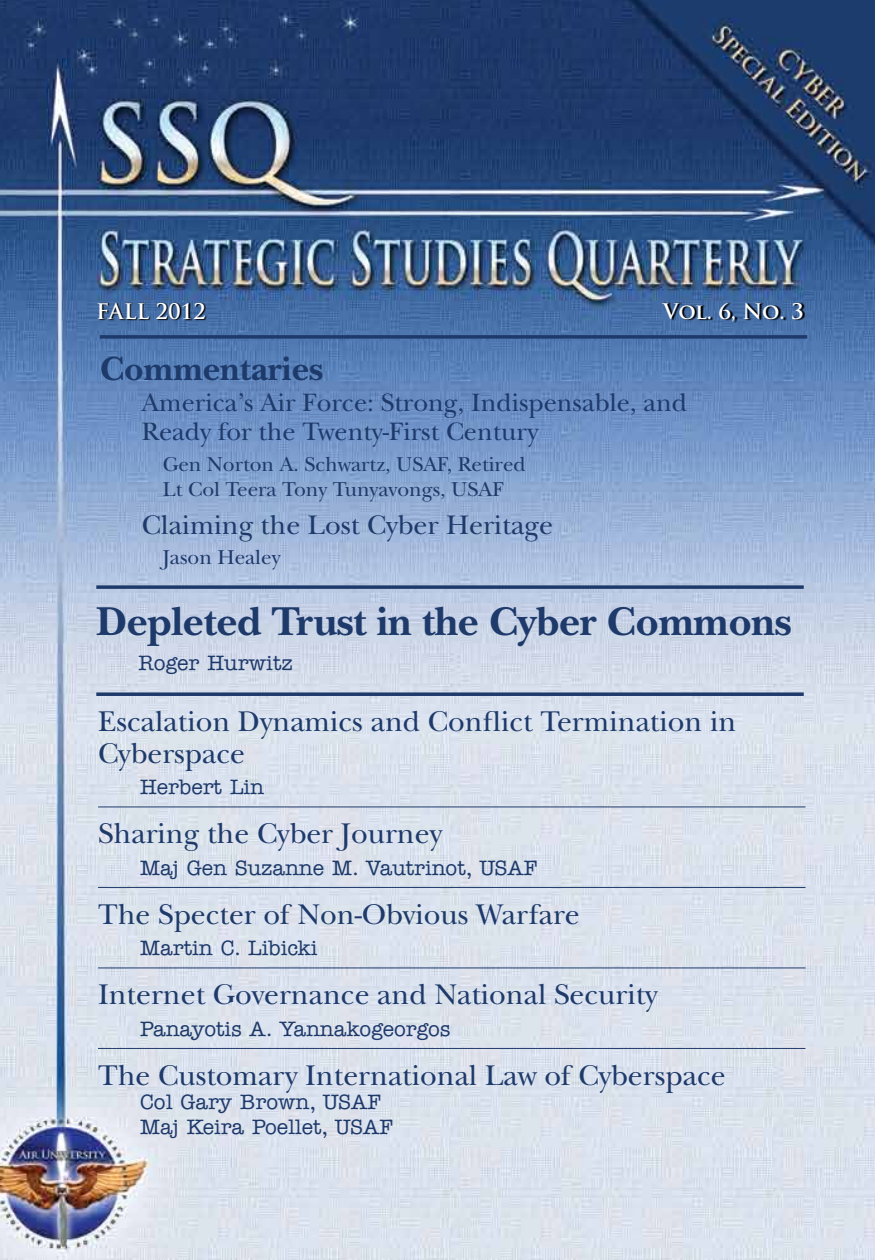
<style>
.page{position:relative;width:875px;height:1260px;background:#fff}
.page>*{position:absolute;margin:0;border:0;box-sizing:border-box;transform-origin:0 0}
.t1{font:700 42px "New Baskerville Std";letter-spacing:-.01em;color:#1e3a6b}
.t2{font:700 35px "New Baskerville Std";color:#1e3a6b}
.t3{font:29.75px/31.5px "New Baskerville Std";color:#1e3a6b}
.t4{font:28px "New Baskerville Std";color:#1e3a6b}
.t5{font:26.25px "New Baskerville Std";color:#1e3a6b}
.t6{font:500 21px/24.5px "American Typewriter Std";color:#1e3a6b}
.t7{font:21px "New Baskerville Std";color:#1e3a6b}
.t8{font:700 21px "Trajan Pro";color:#fff}
</style>
<div class="page">
<img style="left:0;top:0;width:874px;height:1260px">
<hr style="left:98px;top:807px;width:707px;height:1px;background:#1e3a6b">
<hr style="left:98px;top:887px;width:707px;height:1px;background:#1e3a6b">
<hr style="left:98px;top:968px;width:707px;height:1px;background:#1e3a6b">
<hr style="left:98px;top:1048px;width:707px;height:1px;background:#1e3a6b">
<svg style="left:100px;top:335px;width:707px;height:4px;background:#234173"></svg>
<svg style="left:96px;top:585px;width:707px;height:4px;background:#314b79"></svg>
<svg style="left:96px;top:692px;width:707px;height:4px;background:#344d7a"></svg>
<svg style="left:99px;top:302px;width:705px;height:21px;background:#40669a"></svg>
<p class="t8" style="left:96px;top:298px;width:111px">FALL 2012</p>
<p class="t8" style="left:663px;top:298px;width:142px">Vol. 6, No. 3</p>
<h2 class="t2" style="left:100px;top:348px;width:225px">Commentaries</h2>
<p class="t5" style="left:142px;top:388px;width:546px">America’s Air Force: Strong, Indispensable, and</p>
<p class="t5" style="left:142px;top:416px;width:398px">Ready for the Twenty-First Century</p>
<p class="t7" style="left:163px;top:452px;width:364px">Gen Norton A. Schwartz, USAF, Retired</p>
<p class="t7" style="left:163px;top:476px;width:342px">Lt Col Teera Tony Tunyavongs, USAF</p>
<h2 class="t4" style="left:142px;top:509px;width:413px">Claiming the Lost Cyber Heritage</h2>
<h2 class="t7" style="left:163px;top:545px;width:119px">Jason Healey</h2>
<h1 class="t1" style="left:96px;top:597px;width:696px">Depleted Trust in the Cyber Commons</h1>
<p class="t6" style="left:138px;top:651px;width:156px">Roger Hurwitz</p>
<h2 class="t3" style="left:98px;top:706px;width:639px">Escalation Dynamics and Conflict Termination in<br>Cyberspace</h2>
<p class="t6" style="left:140px;top:775px;width:125px">Herbert Lin</p>
<h2 class="t3" style="left:98px;top:818px;width:345px">Sharing the Cyber Journey</h2>
<p class="t6" style="left:140px;top:856px;width:398px">Maj Gen Suzanne M. Vautrinot, USAF</p>
<h2 class="t3" style="left:98px;top:899px;width:483px">The Specter of Non-Obvious Warfare</h2>
<p class="t6" style="left:140px;top:936px;width:179px">Martin C. Libicki</p>
<h2 class="t3" style="left:98px;top:979px;width:561px">Internet Governance and National Security</h2>
<p class="t6" style="left:140px;top:1017px;width:312px">Panayotis A. Yannakogeorgos</p>
<h2 class="t3" style="left:98px;top:1060px;width:629px">The Customary International Law of Cyberspace</h2>
<h2 class="t6" style="left:140px;top:1090px;width:254px">Col Gary Brown, USAF<br>Maj Keira Poellet, USAF</h2>
</div>
